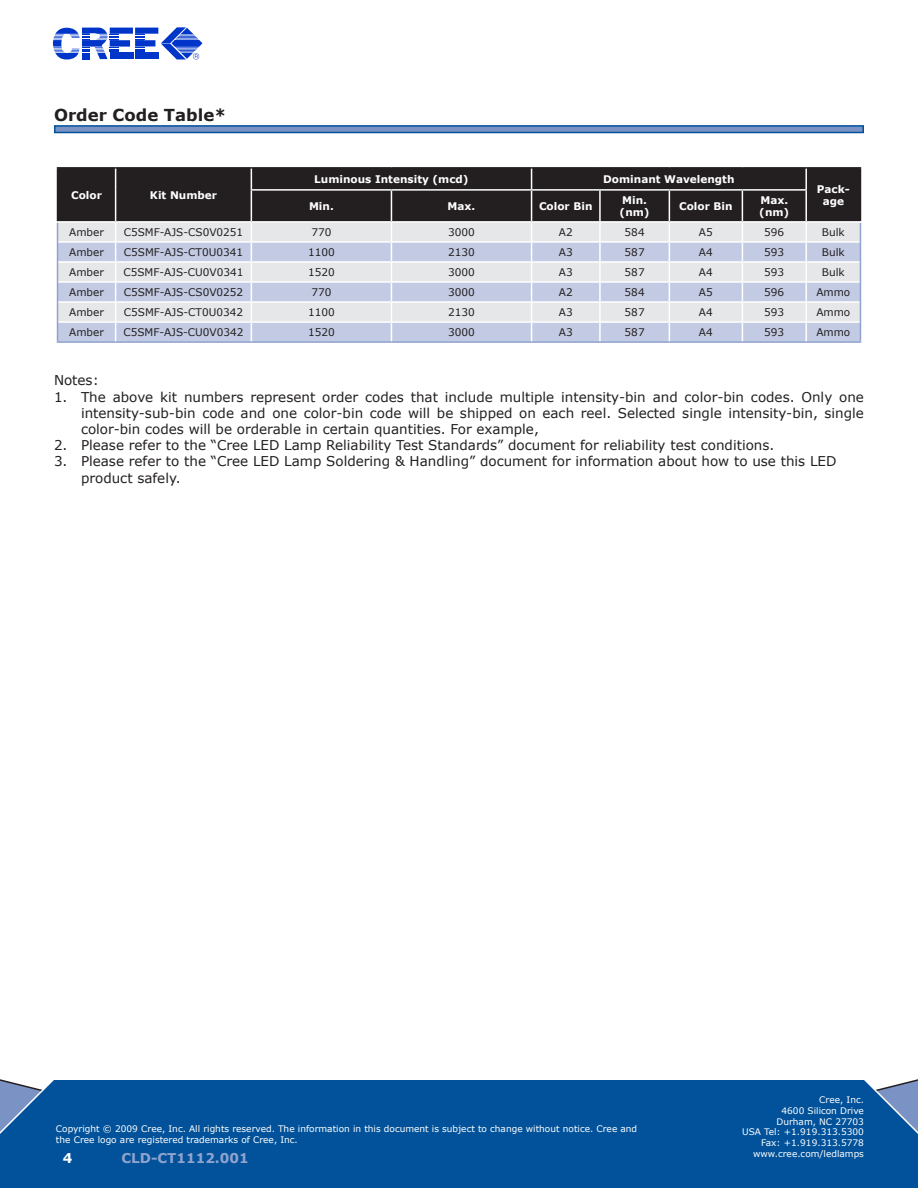
<style>
.page{position:relative;width:918px;height:1188px;background:#fff}
.page>*{position:absolute;margin:0;border:0;box-sizing:border-box;transform-origin:0 0}
.Section_Heading{font:700 16.5px "Verdana";color:#231f20}
.t1{font:13.5px/16.2px "Verdana";color:#231f20;text-align:justify}
.t2{font:700 13.5px "Verdana";color:#90a3ce}
.t3{font:700 13.5px "Verdana";color:#fff}
.t4{font:10.5px "Verdana";color:#231f20}
.t5{font:700 10.5px/12px "Verdana";color:#fff;text-align:center}
.t6{font:9px/10.8px "Verdana";color:#fff;text-align:right}
</style>
<div class="page">
<div style="left:0;top:1079px;width:918px;height:109px;background:#01529a"></div>
<svg style="left:53px;top:27px;width:149px;height:33px"></svg>
<svg style="left:54px;top:125px;width:810px;height:8px;background:#527db6"></svg>
<hr style="left:251px;top:167px;width:140px;height:2px;background:#231f20">
<hr style="left:391px;top:167px;width:141px;height:2px;background:#231f20">
<hr style="left:532px;top:167px;width:68px;height:2px;background:#231f20">
<hr style="left:600px;top:167px;width:69px;height:2px;background:#231f20">
<hr style="left:669px;top:167px;width:73px;height:2px;background:#231f20">
<hr style="left:742px;top:167px;width:64px;height:2px;background:#231f20">
<hr style="left:57px;top:167px;width:59px;height:2px;background:#231f20">
<hr style="left:116px;top:167px;width:135px;height:2px;background:#231f20">
<hr style="left:806px;top:167px;width:55px;height:2px;background:#231f20">
<svg style="left:57px;top:168px;width:804px;height:173px;background:#a2a4ad"></svg>
<hr style="left:57px;top:341px;width:59px;height:2px;background:#90a3ce">
<hr style="left:116px;top:341px;width:135px;height:2px;background:#90a3ce">
<hr style="left:251px;top:341px;width:140px;height:2px;background:#90a3ce">
<hr style="left:391px;top:341px;width:141px;height:2px;background:#90a3ce">
<hr style="left:532px;top:341px;width:68px;height:2px;background:#90a3ce">
<hr style="left:600px;top:341px;width:69px;height:2px;background:#90a3ce">
<hr style="left:669px;top:341px;width:73px;height:2px;background:#90a3ce">
<hr style="left:742px;top:341px;width:64px;height:2px;background:#90a3ce">
<hr style="left:806px;top:341px;width:55px;height:2px;background:#90a3ce">
<p class="Section_Heading" style="left:54px;top:104px;width:174px">Order Code Table*</p>
<p class="t5" style="left:71px;top:189px;width:32px">Color</p>
<p class="t5" style="left:150px;top:189px;width:69px">Kit Number</p>
<p class="t5" style="left:314px;top:173px;width:156px">Luminous Intensity (mcd)</p>
<p class="t5" style="left:603px;top:173px;width:133px">Dominant Wavelength</p>
<p class="t5" style="left:309px;top:200px;width:26px">Min.</p>
<p class="t5" style="left:448px;top:200px;width:29px">Max.</p>
<p class="t5" style="left:539px;top:200px;width:55px">Color Bin</p>
<p class="t5" style="left:622px;top:194px;width:26px">Min.</p>
<p class="t5" style="left:620px;top:206px;width:31px">(nm)</p>
<p class="t5" style="left:679px;top:200px;width:55px">Color Bin</p>
<p class="t5" style="left:759px;top:194px;width:31px;text-align:left">Max. (nm)</p>
<p class="t5" style="left:817px;top:183px;width:34px">Pack&shy;age</p>
<p class="t4" style="left:69px;top:225px;width:36px">Amber</p>
<p class="t4" style="left:124px;top:225px;width:121px">C5SMF-AJS-CS0V0251</p>
<p class="t4" style="left:311px;top:225px;width:22px">770</p>
<p class="t4" style="left:448px;top:225px;width:28px">3000</p>
<p class="t4" style="left:559px;top:225px;width:15px">A2</p>
<p class="t4" style="left:625px;top:225px;width:22px">584</p>
<p class="t4" style="left:699px;top:225px;width:15px">A5</p>
<p class="t4" style="left:764px;top:225px;width:22px">596</p>
<p class="t4" style="left:822px;top:225px;width:24px">Bulk</p>
<p class="t4" style="left:69px;top:245px;width:36px">Amber</p>
<p class="t4" style="left:124px;top:245px;width:121px">C5SMF-AJS-CT0U0341</p>
<p class="t4" style="left:308px;top:245px;width:28px">1100</p>
<p class="t4" style="left:448px;top:245px;width:28px">2130</p>
<p class="t4" style="left:559px;top:245px;width:15px">A3</p>
<p class="t4" style="left:625px;top:245px;width:22px">587</p>
<p class="t4" style="left:699px;top:245px;width:15px">A4</p>
<p class="t4" style="left:764px;top:245px;width:22px">593</p>
<p class="t4" style="left:822px;top:245px;width:24px">Bulk</p>
<p class="t4" style="left:69px;top:265px;width:36px">Amber</p>
<p class="t4" style="left:123px;top:265px;width:122px">C5SMF-AJS-CU0V0341</p>
<p class="t4" style="left:308px;top:265px;width:28px">1520</p>
<p class="t4" style="left:448px;top:265px;width:28px">3000</p>
<p class="t4" style="left:559px;top:265px;width:15px">A3</p>
<p class="t4" style="left:625px;top:265px;width:22px">587</p>
<p class="t4" style="left:699px;top:265px;width:15px">A4</p>
<p class="t4" style="left:764px;top:265px;width:22px">593</p>
<p class="t4" style="left:822px;top:265px;width:24px">Bulk</p>
<p class="t4" style="left:69px;top:286px;width:36px">Amber</p>
<p class="t4" style="left:124px;top:286px;width:121px">C5SMF-AJS-CS0V0252</p>
<p class="t4" style="left:311px;top:286px;width:22px">770</p>
<p class="t4" style="left:448px;top:286px;width:28px">3000</p>
<p class="t4" style="left:559px;top:286px;width:15px">A2</p>
<p class="t4" style="left:625px;top:286px;width:22px">584</p>
<p class="t4" style="left:699px;top:286px;width:15px">A5</p>
<p class="t4" style="left:764px;top:286px;width:22px">596</p>
<p class="t4" style="left:816px;top:286px;width:35px">Ammo</p>
<p class="t4" style="left:69px;top:306px;width:36px">Amber</p>
<p class="t4" style="left:124px;top:306px;width:121px">C5SMF-AJS-CT0U0342</p>
<p class="t4" style="left:308px;top:306px;width:28px">1100</p>
<p class="t4" style="left:448px;top:306px;width:28px">2130</p>
<p class="t4" style="left:559px;top:306px;width:15px">A3</p>
<p class="t4" style="left:625px;top:306px;width:22px">587</p>
<p class="t4" style="left:699px;top:306px;width:15px">A4</p>
<p class="t4" style="left:764px;top:306px;width:22px">593</p>
<p class="t4" style="left:816px;top:306px;width:35px">Ammo</p>
<p class="t4" style="left:69px;top:326px;width:36px">Amber</p>
<p class="t4" style="left:123px;top:326px;width:122px">C5SMF-AJS-CU0V0342</p>
<p class="t4" style="left:308px;top:326px;width:28px">1520</p>
<p class="t4" style="left:448px;top:326px;width:28px">3000</p>
<p class="t4" style="left:559px;top:326px;width:15px">A3</p>
<p class="t4" style="left:625px;top:326px;width:22px">587</p>
<p class="t4" style="left:699px;top:326px;width:15px">A4</p>
<p class="t4" style="left:764px;top:326px;width:22px">593</p>
<p class="t4" style="left:816px;top:326px;width:35px">Ammo</p>
<p class="t1" style="left:54px;top:372px;width:46px">Notes:</p>
<p class="t1" style="left:81px;top:388px;width:784px;text-indent:-27px">1. The above kit numbers represent order codes that include multiple intensity-bin and color-bin codes. Only one intensity-sub-bin code and one color-bin code will be shipped on each reel. Selected single intensity-bin, single color-bin codes will be orderable in certain quantities. For example,</p>
<p class="t1" style="left:54px;top:437px;width:722px">2. Please refer to the “Cree LED Lamp Reliability Test Standards” document for reliability test conditions.</p>
<p class="t1" style="left:81px;top:453px;width:757px;text-indent:-27px">3. Please refer to the “Cree LED Lamp Soldering &amp; Handling” document for information about how to use this LED product safely.</p>
<p class="t6" style="left:56px;top:1123px;width:583px;text-align:left">Copyright © 2009 Cree, Inc. All rights reserved. The information in this document is subject to change without notice. Cree and the Cree logo are registered trademarks of Cree, Inc.</p>
<p class="t3" style="left:63px;top:1149px;width:11px">4</p>
<p class="t2" style="left:122px;top:1149px;width:129px">CLD-CT1112.001</p>
<p class="t6" style="left:742px;top:1094px;width:123px">Cree, Inc.<br>4600 Silicon Drive<br>Durham, NC 27703<br>USA Tel: +1.919.313.5300<br>Fax: +1.919.313.5778 www.cree.com/ledlamps</p>
</div>
